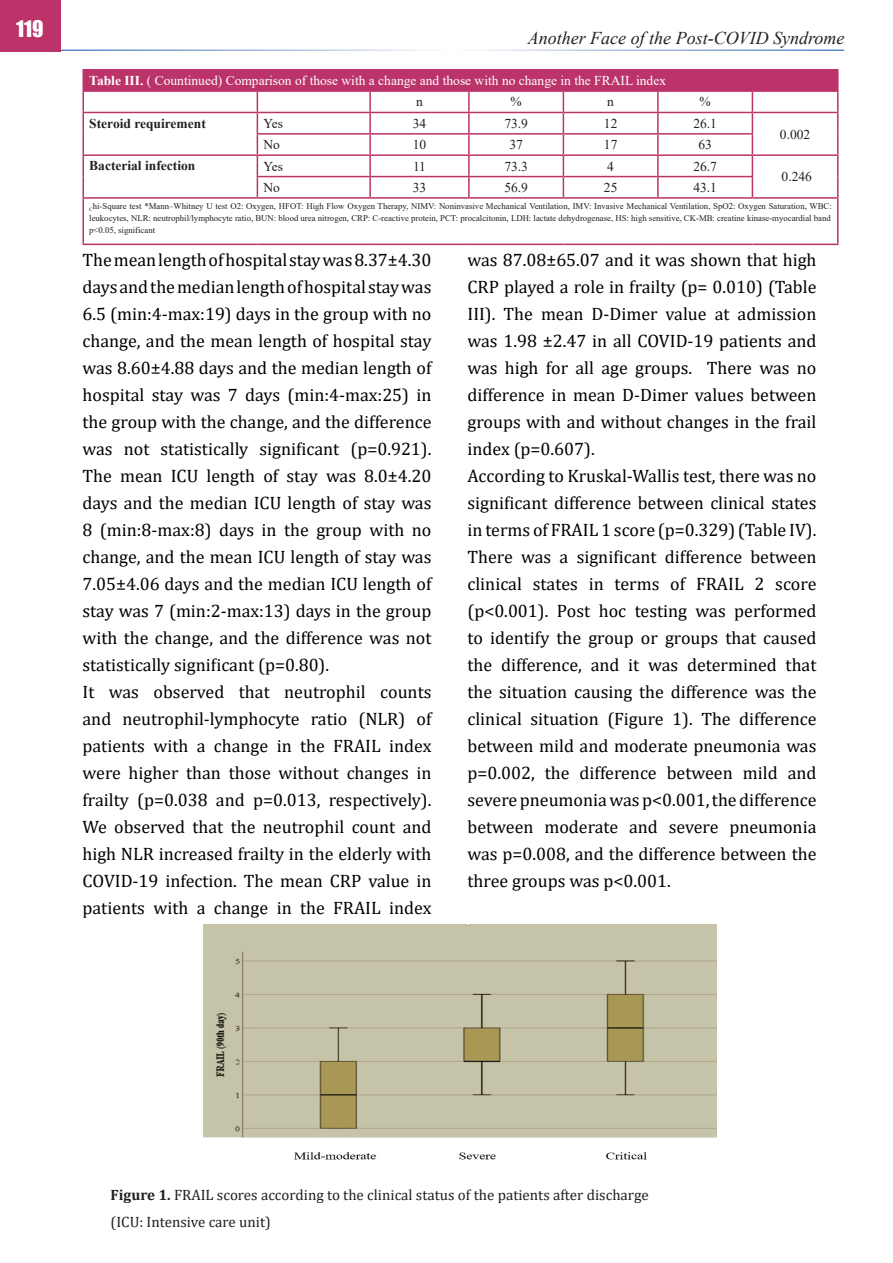
<style>
.page{position:relative;width:893px;height:1263px;background:#fff}
.page>*{position:absolute;margin:0;border:0;box-sizing:border-box;transform-origin:0 0}
.t1{font:21px "Impact";color:#fff}
.Makale_Gövde_Metni{font:18px/27px "Cambria";color:#000;text-align:justify}
.t2{font:italic 18px "Times New Roman";color:#231f20}
.t3{font:15px "Cambria";color:#231f20}
.Makale_Gövde_Metni-2{font:13.5px "Times New Roman";color:#fff}
.t4{font:13.5px "Times New Roman";color:#231f20}
.t5{font:700 13.5px "Times New Roman";color:#231f20}
.t6{font:8.7px/12px "Times New Roman";color:#231f20}
.s1{font-weight:700}
</style>
<div class="page">
<div style="left:0;top:0;width:60px;height:51px;background:#bb3369"></div>
<div style="left:83px;top:70px;width:755px;height:21px;background:#bb3369"></div>
<hr style="left:370px;top:90px;width:99px;height:2px;background:#bb3369">
<hr style="left:369px;top:92px;width:2px;height:20px;background:#bb3369">
<hr style="left:469px;top:90px;width:94px;height:2px;background:#bb3369">
<hr style="left:468px;top:92px;width:2px;height:20px;background:#bb3369">
<hr style="left:563px;top:90px;width:95px;height:2px;background:#bb3369">
<hr style="left:658px;top:90px;width:94px;height:2px;background:#bb3369">
<hr style="left:657px;top:92px;width:2px;height:20px;background:#bb3369">
<hr style="left:370px;top:112px;width:99px;height:1px;background:#bb3369">
<hr style="left:469px;top:112px;width:94px;height:1px;background:#bb3369">
<hr style="left:563px;top:112px;width:95px;height:1px;background:#bb3369">
<hr style="left:658px;top:112px;width:94px;height:1px;background:#bb3369">
<hr style="left:82px;top:69px;width:175px;height:2px;background:#bb3369">
<svg style="left:82px;top:71px;width:1px;height:19px"></svg>
<hr style="left:257px;top:69px;width:113px;height:2px;background:#bb3369">
<hr style="left:370px;top:69px;width:99px;height:2px;background:#bb3369">
<hr style="left:469px;top:69px;width:94px;height:2px;background:#bb3369">
<hr style="left:563px;top:69px;width:95px;height:2px;background:#bb3369">
<hr style="left:658px;top:69px;width:94px;height:2px;background:#bb3369">
<hr style="left:752px;top:69px;width:87px;height:2px;background:#bb3369">
<hr style="left:82px;top:90px;width:175px;height:2px;background:#bb3369">
<hr style="left:82px;top:92px;width:2px;height:20px;background:#bb3369">
<hr style="left:82px;top:112px;width:175px;height:1px;background:#bb3369">
<hr style="left:82px;top:113px;width:2px;height:21px;background:#bb3369">
<hr style="left:82px;top:134px;width:2px;height:20px;background:#bb3369">
<hr style="left:257px;top:90px;width:113px;height:2px;background:#bb3369">
<hr style="left:257px;top:112px;width:113px;height:1px;background:#bb3369">
<hr style="left:369px;top:113px;width:2px;height:20px;background:#bb3369">
<hr style="left:468px;top:113px;width:2px;height:20px;background:#bb3369">
<hr style="left:657px;top:113px;width:2px;height:20px;background:#bb3369">
<hr style="left:752px;top:90px;width:87px;height:2px;background:#bb3369">
<hr style="left:752px;top:112px;width:87px;height:1px;background:#bb3369">
<hr style="left:257px;top:133px;width:113px;height:2px;background:#bb3369">
<hr style="left:370px;top:133px;width:99px;height:2px;background:#bb3369">
<svg style="left:369px;top:135px;width:2px;height:19px"></svg>
<hr style="left:469px;top:133px;width:94px;height:2px;background:#bb3369">
<svg style="left:468px;top:135px;width:2px;height:19px"></svg>
<hr style="left:563px;top:133px;width:95px;height:2px;background:#bb3369">
<hr style="left:658px;top:133px;width:95px;height:2px;background:#bb3369">
<svg style="left:657px;top:135px;width:2px;height:19px"></svg>
<hr style="left:82px;top:154px;width:175px;height:2px;background:#bb3369">
<hr style="left:82px;top:156px;width:2px;height:21px;background:#bb3369">
<hr style="left:82px;top:177px;width:2px;height:20px;background:#bb3369">
<hr style="left:257px;top:154px;width:113px;height:2px;background:#bb3369">
<hr style="left:370px;top:154px;width:99px;height:2px;background:#bb3369">
<hr style="left:369px;top:156px;width:2px;height:20px;background:#bb3369">
<hr style="left:469px;top:154px;width:94px;height:2px;background:#bb3369">
<hr style="left:468px;top:156px;width:2px;height:20px;background:#bb3369">
<hr style="left:563px;top:154px;width:95px;height:2px;background:#bb3369">
<hr style="left:658px;top:154px;width:94px;height:2px;background:#bb3369">
<hr style="left:657px;top:156px;width:2px;height:20px;background:#bb3369">
<hr style="left:752px;top:154px;width:87px;height:2px;background:#bb3369">
<svg style="left:837px;top:91px;width:1px;height:106px"></svg>
<hr style="left:257px;top:176px;width:113px;height:1px;background:#bb3369">
<svg style="left:257px;top:92px;width:1px;height:105px"></svg>
<hr style="left:370px;top:176px;width:99px;height:1px;background:#bb3369">
<hr style="left:369px;top:177px;width:2px;height:20px;background:#bb3369">
<hr style="left:469px;top:176px;width:94px;height:1px;background:#bb3369">
<hr style="left:468px;top:177px;width:2px;height:20px;background:#bb3369">
<hr style="left:563px;top:176px;width:95px;height:1px;background:#bb3369">
<svg style="left:563px;top:92px;width:1px;height:105px"></svg>
<hr style="left:658px;top:176px;width:95px;height:1px;background:#bb3369">
<hr style="left:657px;top:177px;width:2px;height:20px;background:#bb3369">
<svg style="left:752px;top:92px;width:1px;height:105px"></svg>
<hr style="left:82px;top:197px;width:175px;height:2px;background:#bb3369">
<hr style="left:82px;top:199px;width:2px;height:45px;background:#bb3369">
<hr style="left:257px;top:197px;width:113px;height:2px;background:#bb3369">
<hr style="left:370px;top:197px;width:99px;height:2px;background:#bb3369">
<hr style="left:469px;top:197px;width:94px;height:2px;background:#bb3369">
<hr style="left:563px;top:197px;width:95px;height:2px;background:#bb3369">
<hr style="left:658px;top:197px;width:94px;height:2px;background:#bb3369">
<hr style="left:752px;top:197px;width:87px;height:2px;background:#bb3369">
<hr style="left:837px;top:199px;width:1px;height:45px;background:#bb3369">
<hr style="left:82px;top:244px;width:175px;height:1px;background:#bb3369">
<hr style="left:257px;top:244px;width:113px;height:1px;background:#bb3369">
<hr style="left:370px;top:244px;width:99px;height:1px;background:#bb3369">
<hr style="left:469px;top:244px;width:94px;height:1px;background:#bb3369">
<hr style="left:563px;top:244px;width:95px;height:1px;background:#bb3369">
<hr style="left:658px;top:244px;width:94px;height:1px;background:#bb3369">
<hr style="left:752px;top:244px;width:87px;height:1px;background:#bb3369">
<img style="left:204px;top:924px;width:513px;height:236px">
<p class="t1" style="left:16px;top:12px;width:29px">119</p>
<p class="t2" style="left:528px;top:26px;width:318px">Another Face of the Post-COVID Syndrome</p>
<p class="Makale_Gövde_Metni-2" style="left:89px;top:71px;width:578px"><span class="s1">Table III.</span> ( Countinued) Comparison of those with a change and those with no change in the FRAIL index</p>
<p class="t4" style="left:416px;top:92px;width:8px">n</p>
<p class="t4" style="left:510px;top:92px;width:13px">%</p>
<p class="t4" style="left:607px;top:92px;width:8px">n</p>
<p class="t4" style="left:699px;top:92px;width:13px">%</p>
<p class="t5" style="left:89px;top:113px;width:118px">Steroid requirement</p>
<p class="t4" style="left:263px;top:114px;width:21px">Yes</p>
<p class="t4" style="left:413px;top:114px;width:15px">34</p>
<p class="t4" style="left:504px;top:114px;width:25px">73.9</p>
<p class="t4" style="left:604px;top:114px;width:15px">12</p>
<p class="t4" style="left:693px;top:114px;width:25px">26.1</p>
<p class="t4" style="left:263px;top:135px;width:18px">No</p>
<p class="t4" style="left:413px;top:135px;width:15px">10</p>
<p class="t4" style="left:509px;top:135px;width:15px">37</p>
<p class="t4" style="left:604px;top:135px;width:15px">17</p>
<p class="t4" style="left:698px;top:135px;width:15px">63</p>
<p class="t4" style="left:780px;top:124px;width:32px">0.002</p>
<p class="t5" style="left:89px;top:156px;width:108px">Bacterial infection</p>
<p class="t4" style="left:263px;top:157px;width:21px">Yes</p>
<p class="t4" style="left:413px;top:157px;width:15px">11</p>
<p class="t4" style="left:504px;top:157px;width:25px">73.3</p>
<p class="t4" style="left:607px;top:157px;width:8px">4</p>
<p class="t4" style="left:693px;top:157px;width:25px">26.7</p>
<p class="t4" style="left:782px;top:167px;width:32px">0.246</p>
<p class="t4" style="left:263px;top:178px;width:18px">No</p>
<p class="t4" style="left:413px;top:178px;width:15px">33</p>
<p class="t4" style="left:504px;top:178px;width:25px">56.9</p>
<p class="t4" style="left:604px;top:178px;width:15px">25</p>
<p class="t4" style="left:693px;top:178px;width:25px">43.1</p>
<p class="t6" style="left:89px;top:200px;width:744px"><sub>C</sub>hi-Square test *Mann–Whitney U test O2: Oxygen, HFOT: High Flow Oxygen Therapy, NIMV: Noninvasive Mechanical Ventilation, IMV: Invasive Mechanical Ventilation, SpO2: Oxygen Saturation, WBC: leukocytes, NLR: neutrophil/lymphocyte ratio, BUN: blood urea nitrogen, CRP: C-reactive protein, PCT: procalcitonin, LDH: lactate dehydrogenase, HS: high sensitive, CK-MB: creatine kinase-myocardial band</p>
<p class="t6" style="left:89px;top:224px;width:67px">p&lt;0.05, significant</p>
<p class="Makale_Gövde_Metni" style="left:82px;top:246px;width:350px">The mean length of hospital stay was 8.37±4.30 days and the median length of hospital stay was 6.5 (min:4-max:19) days in the group with no change, and the mean length of hospital stay was 8.60±4.88 days and the median length of hospital stay was 7 days (min:4-max:25) in the group with the change, and the difference was not statistically significant (p=0.921).<br>The mean ICU length of stay was 8.0±4.20 days and the median ICU length of stay was 8 (min:8-max:8) days in the group with no change, and the mean ICU length of stay was 7.05±4.06 days and the median ICU length of stay was 7 (min:2-max:13) days in the group with the change, and the difference was not statistically significant (p=0.80).</p>
<p class="Makale_Gövde_Metni" style="left:82px;top:678px;width:350px">It was observed that neutrophil counts and neutrophil-lymphocyte ratio (NLR) of patients with a change in the FRAIL index were higher than those without changes in frailty (p=0.038 and p=0.013, respectively).<br>We observed that the neutrophil count and high NLR increased frailty in the elderly with COVID-19 infection. The mean CRP value in patients with a change in the FRAIL index</p>
<p class="Makale_Gövde_Metni" style="left:467px;top:246px;width:350px">was 87.08±65.07 and it was shown that high CRP played a role in frailty (p= 0.010) (Table III). The mean D-Dimer value at admission was 1.98 ±2.47 in all COVID-19 patients and was high for all age groups. There was no difference in mean D-Dimer values between groups with and without changes in the frail index (p=0.607).</p>
<p class="Makale_Gövde_Metni" style="left:467px;top:462px;width:350px">According to Kruskal-Wallis test, there was no significant difference between clinical states in terms of FRAIL 1 score (p=0.329) (Table IV).<br>There was a significant difference between clinical states in terms of FRAIL 2 score (p&lt;0.001). Post hoc testing was performed to identify the group or groups that caused the difference, and it was determined that the situation causing the difference was the clinical situation (Figure 1). The difference between mild and moderate pneumonia was p=0.002, the difference between mild and severe pneumonia was p&lt;0.001, the difference between moderate and severe pneumonia was p=0.008, and the difference between the three groups was p&lt;0.001.</p>
<p class="t3" style="left:111px;top:1186px;width:540px"><span class="s1">Figure 1.</span> FRAIL scores according to the clinical status of the patients after discharge</p>
<p class="t3" style="left:111px;top:1213px;width:162px">(ICU: Intensive care unit)</p>
</div>
